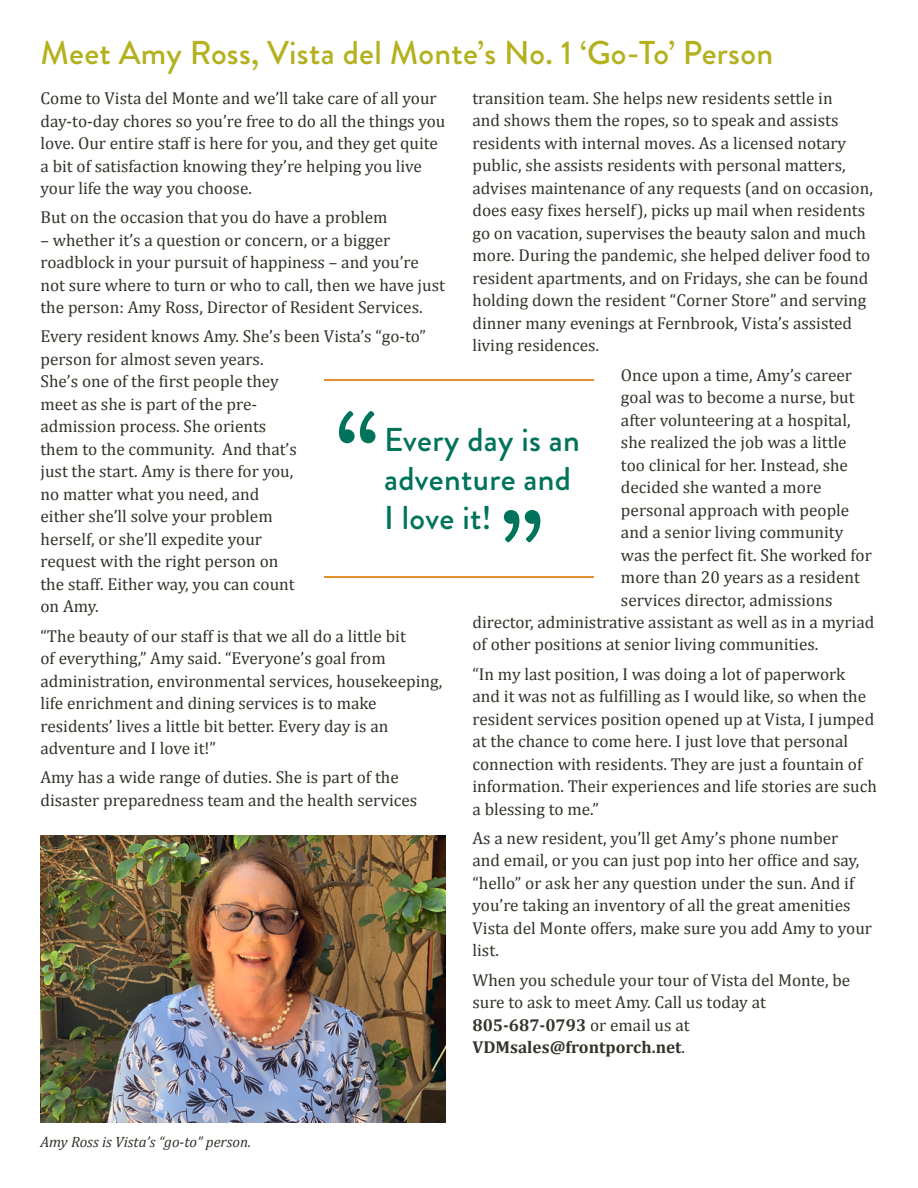
<style>
.page{position:relative;width:918px;height:1188px;background:#fff}
.page>*{position:absolute;margin:0;border:0;box-sizing:border-box;transform-origin:0 0}
.t1{font:500 33px "Brandon Grotesque";letter-spacing:.01em;color:#b3b11e}
.t2{font:500 33px/39px "Brandon Grotesque";letter-spacing:.01em;color:#00735b}
.t3{font:17.25px/22.5px "Cambria";color:#35322a}
.t4{font:italic 15px "Cambria";color:#35322a}
.s1{font-weight:700}
</style>
<div class="page">
<img style="left:40px;top:835px;width:406px;height:287px">
<svg style="left:339px;top:411px;width:37px;height:32px"></svg>
<svg style="left:504px;top:510px;width:36px;height:33px"></svg>
<hr style="left:324px;top:576px;width:270px;height:2px;background:#e18f2c">
<hr style="left:324px;top:379px;width:270px;height:2px;background:#e18f2c">
<h1 class="t1" style="left:41px;top:29px;width:734px">Meet Amy Ross, Vista del Monte’s No. 1 ‘Go-To’ Person</h1>
<p class="t3" style="left:40px;top:87px;width:407px">Come to Vista del Monte and we’ll take care of all your day-to-day chores so you’re free to do all the things you love. Our entire staff is here for you, and they get quite a bit of satisfaction knowing they’re helping you live your life the way you choose.</p>
<p class="t3" style="left:40px;top:206px;width:349px">But on the occasion that you do have a problem</p>
<p class="t3" style="left:40px;top:229px;width:406px">– whether it’s a question or concern, or a bigger roadblock in your pursuit of happiness – and you’re not sure where to turn or who to call, then we have just the person: Amy Ross, Director of Resident Services.</p>
<p class="t3" style="left:40px;top:325px;width:387px">Every resident knows Amy. She’s been Vista’s “go-to” person for almost seven years.<br>She’s one of the first people they<br>meet as she is part of the pre-<br>admission process. She orients<br>them to the community. And that’s<br>just the start. Amy is there for you,<br>no matter what you need, and<br>either she’ll solve your problem<br>herself, or she’ll expedite your<br>request with the right person on<br>the staff. Either way, you can count<br>on Amy.</p>
<p class="t3" style="left:40px;top:624px;width:403px">“The beauty of our staff is that we all do a little bit<br>of everything,” Amy said. “Everyone’s goal from administration, environmental services, housekeeping, life enrichment and dining services is to make residents’ lives a little bit better. Every day is an adventure and I love it!”</p>
<p class="t3" style="left:40px;top:766px;width:378px">Amy has a wide range of duties. She is part of the disaster preparedness team and the health services</p>
<p class="t3" style="left:472px;top:87px;width:402px">transition team. She helps new residents settle in<br>and shows them the ropes, so to speak and assists residents with internal moves. As a licensed notary public, she assists residents with personal matters, advises maintenance of any requests (and on occasion, does easy fixes herself), picks up mail when residents go on vacation, supervises the beauty salon and much more. During the pandemic, she helped deliver food to resident apartments, and on Fridays, she can be found holding down the resident “Corner Store” and serving dinner many evenings at Fernbrook, Vista’s assisted living residences.</p>
<p class="t3" style="left:621px;top:363px;width:232px">Once upon a time, Amy’s career</p>
<p class="t3" style="left:621px;top:386px;width:235px">goal was to become a nurse, but</p>
<p class="t3" style="left:621px;top:408px;width:231px">after volunteering at a hospital,</p>
<p class="t3" style="left:621px;top:431px;width:227px">she realized the job was a little</p>
<p class="t3" style="left:621px;top:453px;width:229px">too clinical for her. Instead, she</p>
<p class="t3" style="left:621px;top:476px;width:202px">decided she wanted a more</p>
<p class="t3" style="left:621px;top:498px;width:230px">personal approach with people</p>
<p class="t3" style="left:621px;top:521px;width:224px">and a senior living community</p>
<p class="t3" style="left:621px;top:543px;width:252px">was the perfect fit. She worked for</p>
<p class="t3" style="left:621px;top:566px;width:241px">more than 20 years as a resident</p>
<p class="t3" style="left:621px;top:588px;width:213px">services director, admissions</p>
<p class="t3" style="left:472px;top:611px;width:403px">director, administrative assistant as well as in a myriad</p>
<p class="t3" style="left:472px;top:633px;width:347px">of other positions at senior living communities.</p>
<p class="t3" style="left:472px;top:663px;width:406px">“In my last position, I was doing a lot of paperwork and it was not as fulfilling as I would like, so when the resident services position opened up at Vista, I jumped at the chance to come here. I just love that personal connection with residents. They are just a fountain of information. Their experiences and life stories are such a blessing to me.”</p>
<p class="t3" style="left:472px;top:827px;width:401px">As a new resident, you’ll get Amy’s phone number<br>and email, or you can just pop into her office and say, “hello” or ask her any question under the sun. And if you’re taking an inventory of all the great amenities Vista del Monte offers, make sure you add Amy to your list.</p>
<p class="t3" style="left:472px;top:969px;width:379px">When you schedule your tour of Vista del Monte, be sure to ask to meet Amy. Call us today at <span class="s1">805-687-0793</span> or email us at <span class="s1">VDMsales@frontporch.net</span>.</p>
<h1 class="t2" style="left:384px;top:421px;width:197px">Every day is an adventure and<br>I love it!</h1>
<p class="t4" style="left:40px;top:1132px;width:212px">Amy Ross is Vista’s “go-to” person.</p>
</div>
